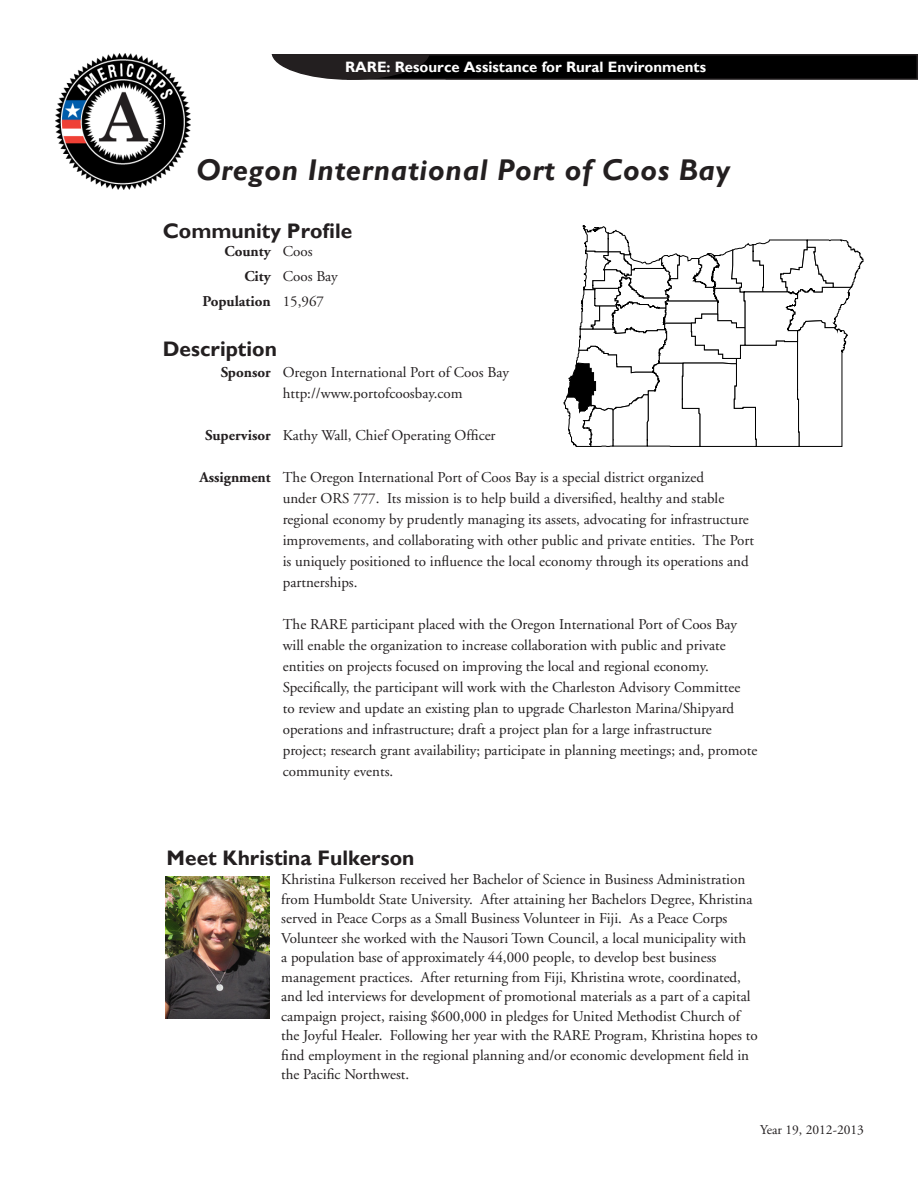
<style>
.page{position:relative;width:918px;height:1188px;background:#fff}
.page>*{position:absolute;margin:0;border:0;box-sizing:border-box;transform-origin:0 0}
.t1{font:italic 700 30px "Gill Sans";letter-spacing:.02em;color:#231f20}
.t2{font:700 21px "Gill Sans";color:#231f20}
.t3{font:15px/21px "Adobe Garamond";color:#231f20}
.t4{font:700 15px "Gill Sans";color:#fff}
.t5{font:700 15px "Adobe Garamond";color:#231f20}
.t6{font:13.5px "Adobe Garamond";color:#231f20}
.s1{font-weight:400}
.s2{font-weight:700}
</style>
<div class="page">
<div style="left:348px;top:55px;width:569px;height:24px;background:#000"></div>
<div style="left:347px;top:54px;width:571px;height:26px;border:2px solid #231f20"></div>
<div style="left:272px;top:26px;width:157px;height:53px;background:#231f20;border-radius:50%"></div>
<div style="left:240px;top:16px;width:204px;height:38px;background:#fff"></div>
<img style="left:55px;top:54px;width:136px;height:136px">
<svg style="left:564px;top:225px;width:299px;height:222px"></svg>
<img style="left:166px;top:876px;width:104px;height:143px">
<p class="t4" style="left:345px;top:58px;width:363px">RARE: Resource Assistance for Rural Environments</p>
<p class="t1" style="left:196px;top:152px;width:536px">Oregon International Port of Coos Bay</p>
<p class="t2" style="left:163px;top:219px;width:191px">Community Profile</p>
<p class="t5" style="left:224px;top:243px;width:90px">County <span class="s1">Coos</span></p>
<p class="t3" style="left:244px;top:266px;width:95px"><span class="s2">City</span> Coos Bay</p>
<p class="t5" style="left:203px;top:293px;width:123px">Population <span class="s1">15,967</span></p>
<p class="t2" style="left:163px;top:337px;width:116px">Description</p>
<p class="t3" style="left:221px;top:362px;width:290px"><span class="s2">Sponsor</span> Oregon International Port of Coos Bay</p>
<p class="t3" style="left:283px;top:383px;width:181px">http://www.portofcoosbay.com</p>
<p class="t3" style="left:205px;top:425px;width:292px"><span class="s2">Supervisor</span> Kathy Wall, Chief Operating Officer</p>
<p class="t3" style="left:283px;top:467px;width:473px;text-indent:-83px"><span class="s2">Assignment</span> The Oregon International Port of Coos Bay is a special district organized<br>under ORS 777. Its mission is to help build a diversified, healthy and stable regional economy by prudently managing its assets, advocating for infrastructure improvements, and collaborating with other public and private entities. The Port is uniquely positioned to influence the local economy through its operations and partnerships.</p>
<p class="t3" style="left:283px;top:614px;width:476px">The RARE participant placed with the Oregon International Port of Coos Bay will enable the organization to increase collaboration with public and private entities on projects focused on improving the local and regional economy.<br>Specifically, the participant will work with the Charleston Advisory Committee<br>to review and update an existing plan to upgrade Charleston Marina/Shipyard operations and infrastructure; draft a project plan for a large infrastructure project; research grant availability; participate in planning meetings; and, promote community events.</p>
<p class="t2" style="left:166px;top:845px;width:249px">Meet Khristina Fulkerson</p>
<p class="t3" style="left:281px;top:870px;width:478px;line-height:19.5px">Khristina Fulkerson received her Bachelor of Science in Business Administration from Humboldt State University. After attaining her Bachelors Degree, Khristina served in Peace Corps as a Small Business Volunteer in Fiji. As a Peace Corps Volunteer she worked with the Nausori Town Council, a local municipality with<br>a population base of approximately 44,000 people, to develop best business management practices. After returning from Fiji, Khristina wrote, coordinated, and led interviews for development of promotional materials as a part of a capital campaign project, raising $600,000 in pledges for United Methodist Church of the Joyful Healer. Following her year with the RARE Program, Khristina hopes to find employment in the regional planning and/or economic development field in the Pacific Northwest.</p>
<p class="t6" style="left:760px;top:1123px;width:105px">Year 19, 2012-2013</p>
</div>
